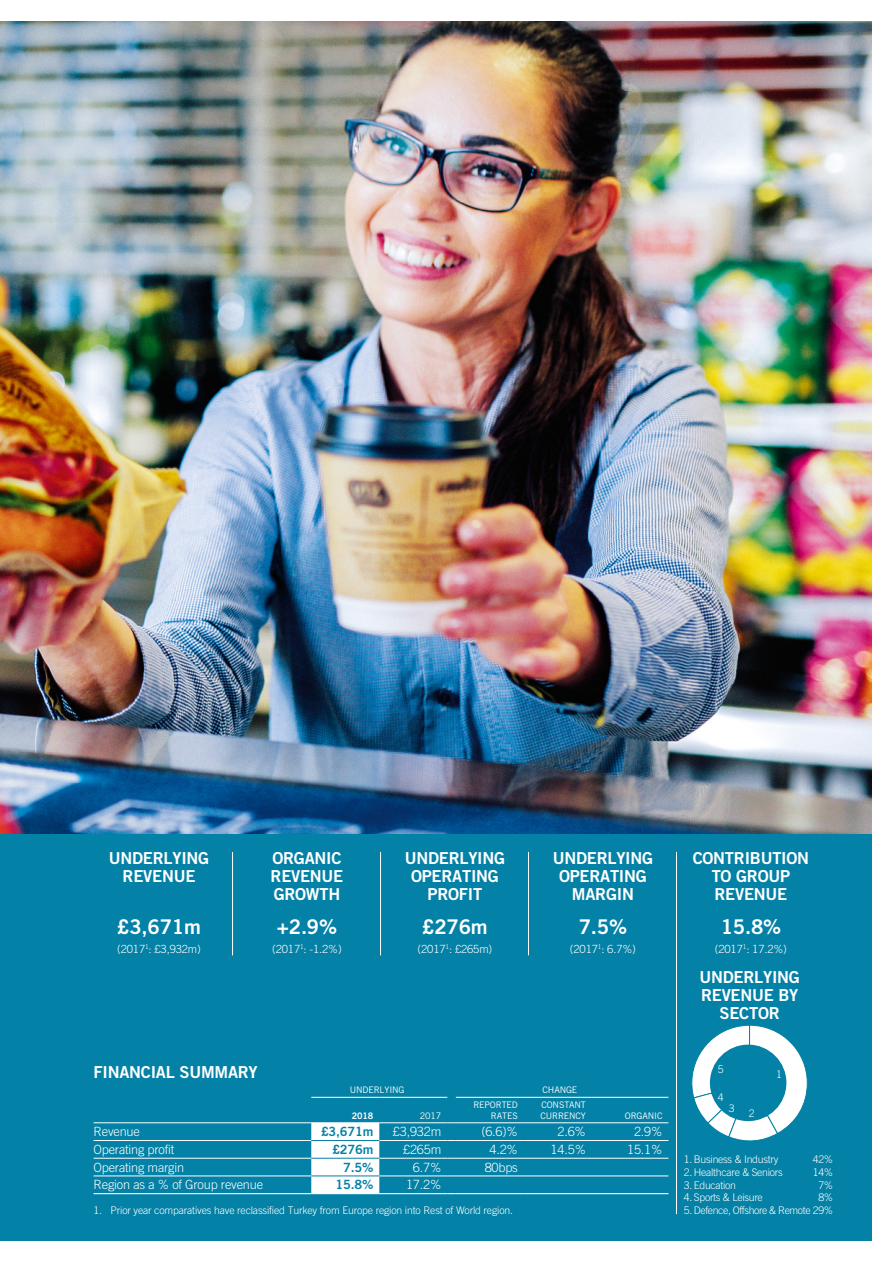
<style>
.page{position:relative;width:893px;height:1263px;background:#fff}
.page>*{position:absolute;margin:0;border:0;box-sizing:border-box;transform-origin:0 0}
.t1{font:20.25px "Trade Gothic LT Std Bd 2";letter-spacing:-.01em;color:#fff}
.t2{font:16.5px/18px "Trade Gothic LT Std Bd 2";letter-spacing:-.015em;color:#fff;text-align:center}
.t3{font:300 12.75px "Trade Gothic LT Std";letter-spacing:-.015em;color:#fff}
.t4{font:12.75px "Trade Gothic LT Std Bd 2";letter-spacing:-.015em;color:#0481a6}
.t5{font:300 11.25px "Trade Gothic LT Std";letter-spacing:-.015em;color:#fff}
.t6{font:300 10.5px "Trade Gothic LT Std";letter-spacing:-.025em;color:#fff}
.t7{font:9px/10.5px "Trade Gothic LT Std";letter-spacing:-.015em;color:#fff;text-align:right}
.t8{font:9px "Trade Gothic LT Std Bd 2";color:#fff}
</style>
<div class="page">
<img style="left:0;top:21px;width:872px;height:814px">
<div style="left:0;top:835px;width:872px;height:406px;background:#0481a6"></div>
<hr style="left:676px;top:852px;width:1px;height:362px;background:#fff">
<div style="left:311px;top:1123px;width:68px;height:70px;background:#fff"></div>
<hr style="left:311px;top:1097px;width:68px;height:1px;background:#fff">
<hr style="left:379px;top:1097px;width:68px;height:1px;background:#fff">
<hr style="left:456px;top:1097px;width:68px;height:1px;background:#fff">
<hr style="left:524px;top:1097px;width:68px;height:1px;background:#fff">
<hr style="left:592px;top:1097px;width:76px;height:1px;background:#fff">
<hr style="left:94px;top:1122px;width:217px;height:1px;background:#fff">
<hr style="left:311px;top:1122px;width:68px;height:1px;background:#fff">
<hr style="left:379px;top:1122px;width:68px;height:1px;background:#fff">
<hr style="left:456px;top:1122px;width:68px;height:1px;background:#fff">
<hr style="left:524px;top:1122px;width:68px;height:1px;background:#fff">
<hr style="left:592px;top:1122px;width:76px;height:1px;background:#fff">
<hr style="left:94px;top:1140px;width:217px;height:1px;background:#fff">
<hr style="left:379px;top:1140px;width:68px;height:1px;background:#fff">
<hr style="left:456px;top:1140px;width:68px;height:1px;background:#fff">
<hr style="left:524px;top:1140px;width:68px;height:1px;background:#fff">
<hr style="left:592px;top:1140px;width:76px;height:1px;background:#fff">
<hr style="left:94px;top:1158px;width:217px;height:1px;background:#fff">
<hr style="left:379px;top:1158px;width:68px;height:1px;background:#fff">
<hr style="left:456px;top:1158px;width:68px;height:1px;background:#fff">
<hr style="left:524px;top:1158px;width:68px;height:1px;background:#fff">
<hr style="left:592px;top:1158px;width:76px;height:1px;background:#fff">
<hr style="left:94px;top:1176px;width:217px;height:1px;background:#fff">
<hr style="left:379px;top:1176px;width:68px;height:1px;background:#fff">
<hr style="left:456px;top:1176px;width:68px;height:1px;background:#fff">
<hr style="left:524px;top:1176px;width:68px;height:1px;background:#fff">
<hr style="left:592px;top:1176px;width:76px;height:1px;background:#fff">
<hr style="left:311px;top:1140px;width:68px;height:1px;background:#0481a6">
<hr style="left:311px;top:1158px;width:68px;height:1px;background:#0481a6">
<hr style="left:311px;top:1176px;width:68px;height:1px;background:#0481a6">
<hr style="left:94px;top:1193px;width:217px;height:1px;background:#fff">
<hr style="left:311px;top:1193px;width:68px;height:1px;background:#fff">
<hr style="left:379px;top:1193px;width:68px;height:1px;background:#fff">
<hr style="left:456px;top:1193px;width:68px;height:1px;background:#fff">
<hr style="left:524px;top:1193px;width:68px;height:1px;background:#fff">
<hr style="left:592px;top:1193px;width:76px;height:1px;background:#fff">
<svg style="left:691px;top:1025px;width:117px;height:116px"></svg>
<div style="left:710px;top:1044px;width:76px;height:77px;background:#0481a6;border-radius:50%"></div>
<hr style="left:232px;top:852px;width:1px;height:103px;background:#fff">
<hr style="left:380px;top:852px;width:1px;height:103px;background:#fff">
<hr style="left:528px;top:852px;width:1px;height:103px;background:#fff">
<h2 class="t2" style="left:109px;top:849px;width:102px">UNDERLYING<br>REVENUE</h2>
<h1 class="t1" style="left:117px;top:914px;width:85px">£3,671m</h1>
<p class="t5" style="left:117px;top:942px;width:85px">(2017<sup>1</sup>: £3,932m)</p>
<h2 class="t2" style="left:271px;top:849px;width:74px;text-align:justify">ORGANIC REVENUE GROWTH</h2>
<h1 class="t1" style="left:277px;top:914px;width:62px">+2.9%</h1>
<p class="t5" style="left:272px;top:942px;width:71px">(2017<sup>1</sup>: -1.2%)</p>
<h2 class="t2" style="left:405px;top:849px;width:102px">UNDERLYING<br>OPERATING<br>PROFIT</h2>
<h1 class="t1" style="left:422px;top:914px;width:67px">£276m</h1>
<p class="t5" style="left:418px;top:942px;width:76px">(2017<sup>1</sup>: £265m)</p>
<h2 class="t2" style="left:553px;top:849px;width:102px">UNDERLYING<br>OPERATING<br>MARGIN</h2>
<h1 class="t1" style="left:579px;top:914px;width:50px">7.5%</h1>
<p class="t5" style="left:570px;top:942px;width:68px">(2017<sup>1</sup>: 6.7%)</p>
<h2 class="t2" style="left:94px;top:1062px;width:166px">FINANCIAL SUMMARY</h2>
<p class="t7" style="left:350px;top:1084px;width:56px">UNDERLYING</p>
<p class="t7" style="left:543px;top:1084px;width:36px">CHANGE</p>
<p class="t8" style="left:352px;top:1110px;width:23px">2018</p>
<p class="t7" style="left:420px;top:1110px;width:23px">2017</p>
<p class="t7" style="left:473px;top:1099px;width:46px">REPORTED<br>RATES</p>
<p class="t7" style="left:540px;top:1099px;width:47px;text-align:left">CONSTANT<br>CURRENCY</p>
<p class="t7" style="left:625px;top:1110px;width:39px">ORGANIC</p>
<p class="t3" style="left:94px;top:1124px;width:48px">Revenue</p>
<p class="t4" style="left:321px;top:1124px;width:54px">£3,671m</p>
<p class="t3" style="left:393px;top:1124px;width:50px">£3,932m</p>
<p class="t3" style="left:481px;top:1124px;width:38px">(6.6)%</p>
<p class="t3" style="left:557px;top:1124px;width:30px">2.6%</p>
<p class="t3" style="left:634px;top:1124px;width:30px">2.9%</p>
<p class="t3" style="left:94px;top:1142px;width:82px">Operating profit</p>
<p class="t4" style="left:332px;top:1141px;width:43px">£276m</p>
<p class="t3" style="left:403px;top:1142px;width:40px">£265m</p>
<p class="t3" style="left:489px;top:1142px;width:30px">4.2%</p>
<p class="t3" style="left:551px;top:1142px;width:37px">14.5%</p>
<p class="t3" style="left:627px;top:1142px;width:37px">15.1%</p>
<p class="t3" style="left:94px;top:1159px;width:92px">Operating margin</p>
<p class="t4" style="left:343px;top:1159px;width:32px">7.5%</p>
<p class="t3" style="left:413px;top:1159px;width:30px">6.7%</p>
<p class="t3" style="left:485px;top:1159px;width:35px">80bps</p>
<p class="t3" style="left:94px;top:1177px;width:171px">Region as a % of Group revenue</p>
<p class="t4" style="left:336px;top:1177px;width:39px">15.8%</p>
<p class="t3" style="left:406px;top:1177px;width:37px">17.2%</p>
<p class="t6" style="left:94px;top:1204px;width:421px">1. Prior year comparatives have reclassified Turkey from Europe region into Rest of World region.</p>
<h2 class="t2" style="left:693px;top:849px;width:118px">CONTRIBUTION<br>TO GROUP<br>REVENUE</h2>
<h1 class="t1" style="left:721px;top:914px;width:62px">15.8%</h1>
<p class="t5" style="left:715px;top:942px;width:74px">(2017<sup>1</sup>: 17.2%)</p>
<h2 class="t2" style="left:699px;top:967px;width:102px">UNDERLYING<br>REVENUE BY<br>SECTOR</h2>
<p class="t6" style="left:718px;top:1062px;width:7px">5</p>
<p class="t6" style="left:718px;top:1090px;width:7px">4</p>
<p class="t6" style="left:729px;top:1102px;width:7px">3</p>
<p class="t6" style="left:749px;top:1107px;width:7px">2</p>
<p class="t6" style="left:776px;top:1068px;width:7px">1</p>
<p class="t6" style="left:684px;top:1153px;width:96px">1. Business &amp; Industry</p>
<p class="t6" style="left:813px;top:1153px;width:22px">42%</p>
<p class="t6" style="left:684px;top:1166px;width:101px">2. Healthcare &amp; Seniors</p>
<p class="t6" style="left:813px;top:1166px;width:22px">14%</p>
<p class="t6" style="left:684px;top:1178px;width:54px">3. Education</p>
<p class="t6" style="left:818px;top:1178px;width:16px">7%</p>
<p class="t6" style="left:684px;top:1191px;width:81px">4. Sports &amp; Leisure</p>
<p class="t6" style="left:818px;top:1191px;width:16px">8%</p>
<p class="t6" style="left:684px;top:1204px;width:151px">5. Defence, Offshore &amp; Remote 29%</p>
</div>
